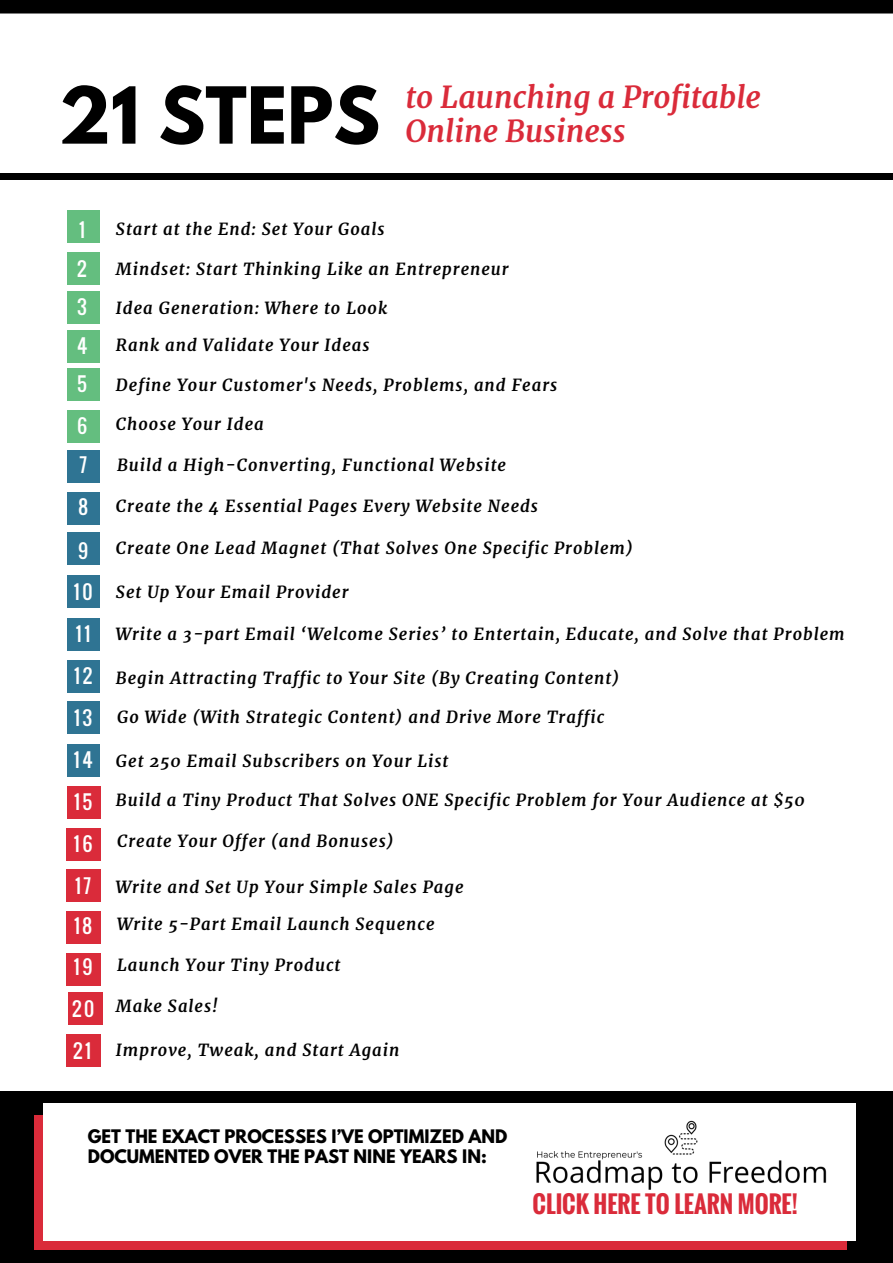
<style>
.page{position:relative;width:893px;height:1263px;background:#000}
.page>*{position:absolute;margin:0;border:0;box-sizing:border-box;transform-origin:0 0}
.t1{font:700 69.6px "League Spartan";color:#000}
.t2{font:italic 700 30px/33.8px "Merriweather";color:#da2b3a}
.t3{font:700 23.55px "Oswald";color:#da2b3a}
.t4{font:19.2px/41.7px "Oswald";letter-spacing:.13em;color:#fff}
.t5{font:italic 700 16.5px "Merriweather";letter-spacing:.06em;color:#000}
.t6{font:700 16.5px/20.2px "League Spartan";color:#000}
</style>
<div class="page">
<div style="left:0;top:14px;width:893px;height:1077px;background:#fff"></div>
<div style="left:66px;top:211px;width:35px;height:32px;background:#64be7f"></div>
<div style="left:65px;top:252px;width:35px;height:33px;background:#64be7f"></div>
<div style="left:65px;top:292px;width:35px;height:32px;background:#64be7f"></div>
<div style="left:65px;top:330px;width:35px;height:33px;background:#64be7f"></div>
<div style="left:65px;top:368px;width:35px;height:33px;background:#64be7f"></div>
<div style="left:65px;top:410px;width:35px;height:32px;background:#64be7f"></div>
<div style="left:66px;top:450px;width:35px;height:33px;background:#2f7493"></div>
<div style="left:65px;top:492px;width:35px;height:33px;background:#2f7493"></div>
<div style="left:66px;top:533px;width:35px;height:32px;background:#2f7493"></div>
<div style="left:66px;top:618px;width:35px;height:33px;background:#2f7493"></div>
<div style="left:66px;top:660px;width:35px;height:32px;background:#2f7493"></div>
<div style="left:66px;top:701px;width:35px;height:33px;background:#2f7493"></div>
<div style="left:66px;top:575px;width:35px;height:33px;background:#2f7493"></div>
<div style="left:66px;top:744px;width:35px;height:33px;background:#2f7493"></div>
<div style="left:100px;top:208px;width:10px;height:857px;background:#fff"></div>
<div style="left:66px;top:786px;width:35px;height:33px;background:#da2b3a"></div>
<div style="left:48px;top:203px;width:18px;height:861px;background:#fff"></div>
<div style="left:66px;top:828px;width:35px;height:32px;background:#da2b3a"></div>
<div style="left:66px;top:869px;width:35px;height:33px;background:#da2b3a"></div>
<div style="left:66px;top:911px;width:35px;height:33px;background:#da2b3a"></div>
<div style="left:66px;top:953px;width:35px;height:32px;background:#da2b3a"></div>
<div style="left:68px;top:992px;width:34px;height:33px;background:#da2b3a"></div>
<div style="left:66px;top:1034px;width:35px;height:32px;background:#da2b3a"></div>
<div style="left:871px;top:173px;width:22px;height:7px;background:#000"></div>
<div style="left:0;top:173px;width:120px;height:7px;background:#000"></div>
<div style="left:119px;top:173px;width:271px;height:7px;background:#000"></div>
<div style="left:390px;top:173px;width:271px;height:7px;background:#000"></div>
<div style="left:660px;top:173px;width:213px;height:7px;background:#000"></div>
<div style="left:34px;top:1116px;width:813px;height:134px;background:#da2b3a"></div>
<div style="left:43px;top:1103px;width:813px;height:138px;background:#fff"></div>
<img style="left:536px;top:1120px;width:291px;height:70px">
<h1 class="t1" style="left:59px;top:81px;width:323px">21 STEPS</h1>
<h2 class="t2" style="left:405px;top:81px;width:357px">to Launching a Profitable<br>Online Business</h2>
<p class="t4" style="left:77px;top:210px;width:12px;line-height:38.5px;text-align:justify">1<br>2<br>3<br>4<br>5</p>
<p class="t4" style="left:77px;top:405px;width:12px;line-height:39.5px">6<br>7</p>
<p class="t4" style="left:78px;top:485px;width:11px">8</p>
<p class="t4" style="left:78px;top:529px;width:12px">9</p>
<p class="t4" style="left:74px;top:571px;width:20px">10</p>
<p class="t4" style="left:74px;top:612px;width:19px">11<br>12</p>
<p class="t4" style="left:74px;top:697px;width:20px">13<br>14</p>
<p class="t4" style="left:74px;top:780px;width:20px">15</p>
<p class="t4" style="left:74px;top:823px;width:20px">16<br>17</p>
<p class="t4" style="left:72px;top:904px;width:24px;text-align:justify">18<br>19<br>20<br>21</p>
<p class="t5" style="left:116px;top:219px;width:270px">Start at the End: Set Your Goals</p>
<p class="t5" style="left:116px;top:259px;width:394px">Mindset: Start Thinking Like an Entrepreneur</p>
<p class="t5" style="left:116px;top:298px;width:273px">Idea Generation: Where to Look</p>
<p class="t5" style="left:116px;top:335px;width:255px">Rank and Validate Your Ideas</p>
<p class="t5" style="left:116px;top:374px;width:443px">Define Your Customer's Needs, Problems, and Fears</p>
<p class="t5" style="left:116px;top:414px;width:149px">Choose Your Idea</p>
<p class="t5" style="left:117px;top:454px;width:390px">Build a High-Converting, Functional Website</p>
<p class="t5" style="left:116px;top:496px;width:424px">Create the 4 Essential Pages Every Website Needs</p>
<p class="t5" style="left:116px;top:538px;width:519px">Create One Lead Magnet (That Solves One Specific Problem)</p>
<p class="t5" style="left:116px;top:582px;width:234px">Set Up Your Email Provider</p>
<p class="t5" style="left:116px;top:623px;width:730px">Write a 3-part Email ‘Welcome Series’ to Entertain, Educate, and Solve that Problem</p>
<p class="t5" style="left:116px;top:667px;width:505px">Begin Attracting Traffic to Your Site (By Creating Content)</p>
<p class="t5" style="left:117px;top:707px;width:488px">Go Wide (With Strategic Content) and Drive More Traffic</p>
<p class="t5" style="left:116px;top:751px;width:334px">Get 250 Email Subscribers on Your List</p>
<p class="t5" style="left:116px;top:790px;width:690px">Build a Tiny Product That Solves ONE Specific Problem for Your Audience at $50</p>
<p class="t5" style="left:117px;top:830px;width:278px">Create Your Offer (and Bonuses)</p>
<p class="t5" style="left:116px;top:877px;width:349px">Write and Set Up Your Simple Sales Page</p>
<p class="t5" style="left:117px;top:914px;width:319px">Write 5-Part Email Launch Sequence</p>
<p class="t5" style="left:117px;top:954px;width:225px">Launch Your Tiny Product</p>
<p class="t5" style="left:116px;top:996px;width:103px">Make Sales!</p>
<p class="t5" style="left:116px;top:1040px;width:285px">Improve, Tweak, and Start Again</p>
<p class="t6" style="left:88px;top:1128px;width:421px">GET THE EXACT PROCESSES I’VE OPTIMIZED AND<br>DOCUMENTED OVER THE PAST NINE YEARS IN:</p>
<h3 class="t3" style="left:533px;top:1185px;width:267px">CLICK HERE TO LEARN MORE!</h3>
</div>
